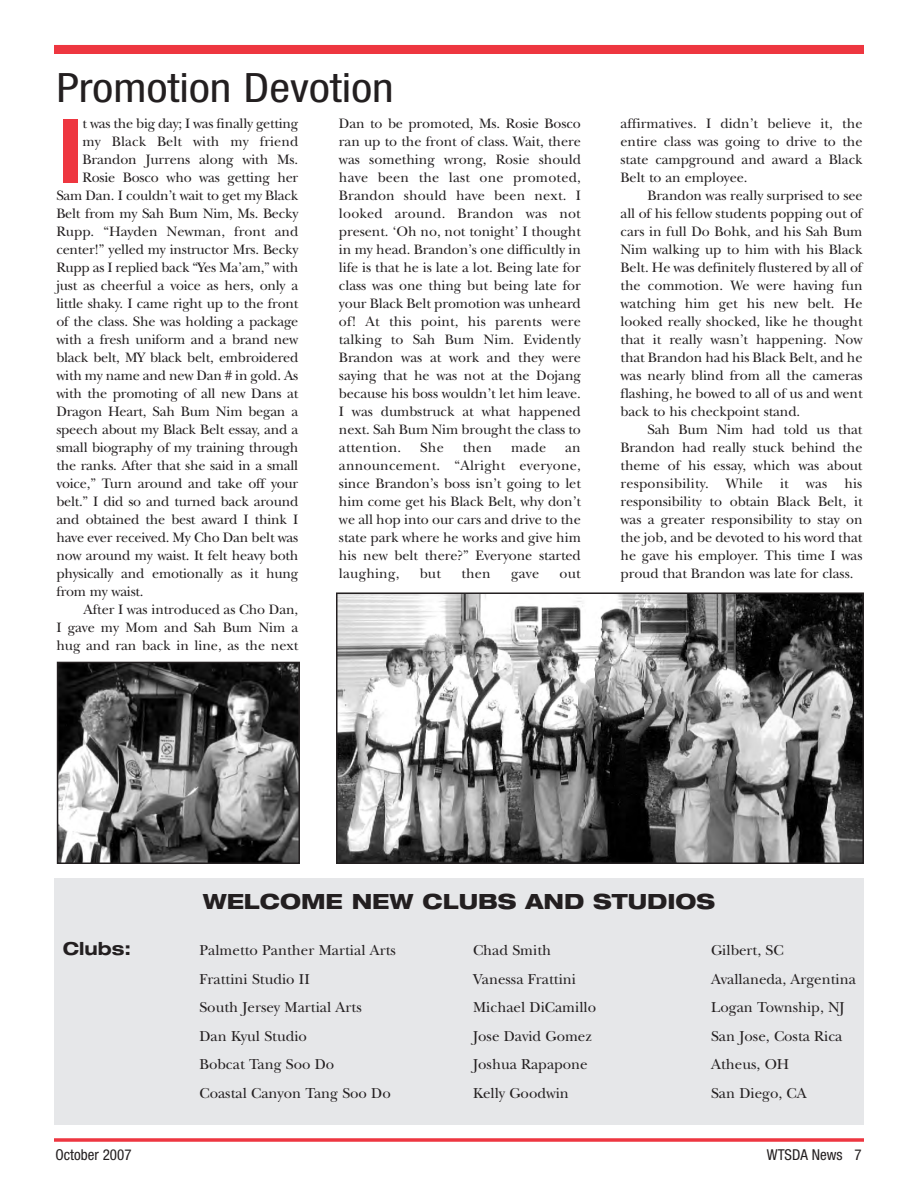
<style>
.page{position:relative;width:918px;height:1188px;background:#fff}
.page>*{position:absolute;margin:0;border:0;box-sizing:border-box;transform-origin:0 0}
.t1{font:600 95.1px "Franklin Gothic Itc T";color:#ee3640}
.t2{font:condensed 40.5px "Helvetica Neue";color:#231f20;scale:1.15 1}
.t3{font:800 expanded 21px "Helvetica Neue";color:#231f20}
.t4{font:700 expanded 18px "Helvetica Neue";color:#231f20}
.t5{font:15px "New Baskerville";color:#231f20}
.t6{font:condensed 15px "Helvetica Neue";color:#231f20}
.t7{font:14.25px/18px "New Baskerville";letter-spacing:-.015em;color:#231f20;text-align:justify}
.t8{font:14.25px "New Baskerville";letter-spacing:.005em;color:#231f20}
</style>
<div class="page">
<div style="left:54px;top:45px;width:810px;height:9px;background:#ee3640"></div>
<svg style="left:54px;top:1138px;width:810px;height:4px;background:#ef4e57"></svg>
<img style="left:339px;top:595px;width:522px;height:266px">
<div style="left:336px;top:592px;width:528px;height:272px;border:2px solid #231f20"></div>
<img style="left:60px;top:665px;width:237px;height:196px">
<div style="left:57px;top:662px;width:243px;height:202px;border:2px solid #231f20"></div>
<div style="left:54px;top:878px;width:810px;height:247px;background:#e6e7e9"></div>
<h2 class="t2" style="left:56px;top:73px;width:295px">Promotion Devotion</h2>
<h1 class="t1" style="left:56px;top:94px;width:29px">I</h1>
<p class="t7" style="left:83px;top:116px;width:217px">t was the big day; I was finally getting</p>
<p class="t7" style="left:339px;top:116px;width:244px">Dan to be promoted, Ms. Rosie Bosco ran up to the front of class. Wait, there was something wrong, Rosie should have been the last one promoted, Brandon should have been next. I looked around. Brandon was not present. ‘Oh no, not tonight’ I thought in my head. Brandon’s one difficultly in life is that he is late a lot. Being late for class was one thing but being late for your Black Belt promotion was unheard of! At this point, his parents were talking to Sah Bum Nim. Evidently Brandon was at work and they were saying that he was not at the Dojang because his boss wouldn’t let him leave.<br>I was dumbstruck at what happened next. Sah Bum Nim brought the class to attention.</p>
<p class="t8" style="left:83px;top:137px;width:217px">my Black Belt with my friend</p>
<p class="t7" style="left:83px;top:152px;width:217px">Brandon Jurrens along with Ms.</p>
<p class="t7" style="left:83px;top:170px;width:217px">Rosie Bosco who was getting her</p>
<p class="t7" style="left:56px;top:188px;width:243px">Sam Dan. I couldn’t wait to get my Black</p>
<p class="t7" style="left:56px;top:206px;width:243px">Belt from my Sah Bum Nim, Ms. Becky</p>
<p class="t7" style="left:56px;top:224px;width:243px">Rupp. “Hayden Newman, front and</p>
<p class="t7" style="left:56px;top:242px;width:243px">center!” yelled my instructor Mrs. Becky</p>
<p class="t7" style="left:56px;top:260px;width:243px">Rupp as I replied back “Yes Ma’am,” with</p>
<p class="t7" style="left:56px;top:278px;width:243px">just as cheerful a voice as hers, only a</p>
<p class="t7" style="left:56px;top:296px;width:243px">little shaky. I came right up to the front</p>
<p class="t7" style="left:56px;top:314px;width:243px">of the class. She was holding a package</p>
<p class="t7" style="left:56px;top:332px;width:243px">with a fresh uniform and a brand new</p>
<p class="t7" style="left:56px;top:350px;width:243px">black belt, MY black belt, embroidered</p>
<p class="t7" style="left:56px;top:368px;width:243px">with my name and new Dan # in gold. As</p>
<p class="t7" style="left:56px;top:386px;width:243px">with the promoting of all new Dans at</p>
<p class="t7" style="left:56px;top:404px;width:243px">Dragon Heart, Sah Bum Nim began a</p>
<p class="t7" style="left:56px;top:422px;width:243px">speech about my Black Belt essay, and a</p>
<p class="t7" style="left:56px;top:440px;width:243px">small biography of my training through</p>
<p class="t7" style="left:56px;top:458px;width:243px">the ranks. After that she said in a small</p>
<p class="t7" style="left:56px;top:476px;width:243px">voice,” Turn around and take off your</p>
<p class="t7" style="left:56px;top:494px;width:243px">belt.” I did so and turned back around</p>
<p class="t7" style="left:56px;top:512px;width:243px">and obtained the best award I think I</p>
<p class="t7" style="left:56px;top:530px;width:243px">have ever received. My Cho Dan belt was</p>
<p class="t7" style="left:56px;top:548px;width:243px">now around my waist. It felt heavy both</p>
<p class="t7" style="left:56px;top:566px;width:243px">physically and emotionally as it hung</p>
<p class="t7" style="left:56px;top:584px;width:89px">from my waist.</p>
<p class="t7" style="left:83px;top:602px;width:216px">After I was introduced as Cho Dan,</p>
<p class="t7" style="left:56px;top:620px;width:243px">I gave my Mom and Sah Bum Nim a</p>
<p class="t7" style="left:56px;top:638px;width:243px">hug and ran back in line, as the next</p>
<p class="t7" style="left:420px;top:440px;width:25px">She</p>
<p class="t7" style="left:463px;top:440px;width:31px">then</p>
<p class="t7" style="left:511px;top:440px;width:37px">made</p>
<p class="t7" style="left:339px;top:440px;width:243px;text-indent:226px">an announcement. “Alright everyone, since Brandon’s boss isn’t going to let him come get his Black Belt, why don’t we all hop into our cars and drive to the state park where he works and give him his new belt there?” Everyone started laughing,</p>
<p class="t7" style="left:420px;top:566px;width:23px">but</p>
<p class="t7" style="left:461px;top:566px;width:31px">then</p>
<p class="t7" style="left:511px;top:566px;width:30px">gave</p>
<p class="t7" style="left:560px;top:566px;width:23px">out</p>
<p class="t7" style="left:621px;top:116px;width:244px">affirmatives. I didn’t believe it, the entire class was going to drive to the state campground and award a Black Belt to an employee.</p>
<p class="t7" style="left:621px;top:188px;width:244px;text-indent:27px">Brandon was really surprised to see all of his fellow students popping out of cars in full Do Bohk, and his Sah Bum Nim walking up to him with his Black Belt. He was definitely flustered by all of the commotion. We were having fun watching him get his new belt. He looked really shocked, like he thought that it really wasn’t happening. Now that Brandon had his Black Belt, and he was nearly blind from all the cameras flashing, he bowed to all of us and went back to his checkpoint stand.</p>
<p class="t7" style="left:621px;top:422px;width:244px;text-indent:27px">Sah Bum Nim had told us that Brandon had really stuck behind the theme of his essay, which was about responsibility. While it was his responsibility to obtain Black Belt, it was a greater responsibility to stay on the job, and be devoted to his word that he gave his employer. This time I was proud that Brandon was late for class.</p>
<h3 class="t3" style="left:203px;top:893px;width:514px">WELCOME NEW CLUBS AND STUDIOS</h3>
<p class="t4" style="left:63px;top:943px;width:70px">Clubs:</p>
<p class="t5" style="left:200px;top:946px;width:198px">Palmetto Panther Martial Arts</p>
<p class="t5" style="left:473px;top:946px;width:80px">Chad Smith</p>
<p class="t5" style="left:711px;top:946px;width:74px">Gilbert, SC</p>
<p class="t5" style="left:200px;top:974px;width:112px">Frattini Studio II</p>
<p class="t5" style="left:473px;top:974px;width:105px">Vanessa Frattini</p>
<p class="t5" style="left:711px;top:974px;width:146px">Avallaneda, Argentina</p>
<p class="t5" style="left:200px;top:1003px;width:164px">South Jersey Martial Arts</p>
<p class="t5" style="left:473px;top:1003px;width:125px">Michael DiCamillo</p>
<p class="t5" style="left:711px;top:1003px;width:135px">Logan Township, NJ</p>
<p class="t5" style="left:200px;top:1031px;width:109px">Dan Kyul Studio</p>
<p class="t5" style="left:473px;top:1031px;width:120px">Jose David Gomez</p>
<p class="t5" style="left:711px;top:1031px;width:133px">San Jose, Costa Rica</p>
<p class="t5" style="left:200px;top:1060px;width:136px">Bobcat Tang Soo Do</p>
<p class="t5" style="left:473px;top:1060px;width:116px">Joshua Rapapone</p>
<p class="t5" style="left:711px;top:1060px;width:80px">Atheus, OH</p>
<p class="t5" style="left:200px;top:1088px;width:193px">Coastal Canyon Tang Soo Do</p>
<p class="t5" style="left:473px;top:1088px;width:97px">Kelly Goodwin</p>
<p class="t5" style="left:711px;top:1088px;width:97px">San Diego, CA</p>
<p class="t6" style="left:56px;top:1149px;width:78px">October 2007</p>
<p class="t6" style="left:767px;top:1149px;width:96px">WTSDA News 7</p>
</div>
